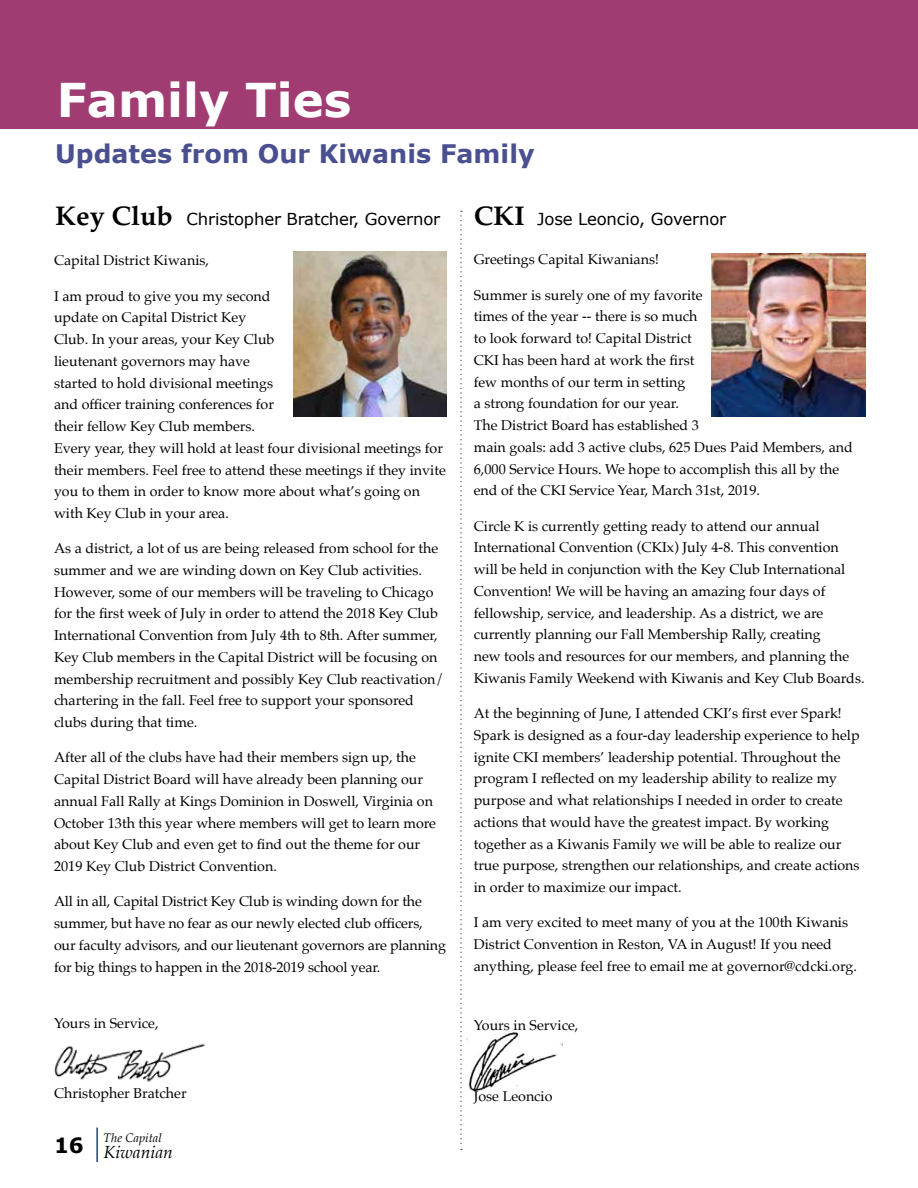
<style>
.page{position:relative;width:918px;height:1188px;background:#fff}
.page>*{position:absolute;margin:0;border:0;box-sizing:border-box;transform-origin:0 0}
.t1{font:700 46.5px "Verdana";color:#fff}
.t2{font:700 25.5px "Verdana";color:#4a4f90}
.t3{font:700 21px "Verdana";color:#000}
.t4{font:italic 17.55px "Palatino";color:#000}
.t5{font:16.5px "Verdana";letter-spacing:-.01em;color:#000}
.t6{font:14.25px/21.8px "Palatino";color:#000}
.t7{font:italic 12.45px "Palatino";color:#000}
.s1{font-family:"Palatino";font-weight:700;font-size:27px}
</style>
<div class="page">
<img style="left:466px;top:1031px;width:96px;height:60px">
<img style="left:294px;top:252px;width:153px;height:164px">
<div style="left:0;top:0;width:918px;height:128px;background:#a03c71"></div>
<img style="left:711px;top:254px;width:154px;height:162px">
<svg style="left:460px;top:211px;width:2px;height:939px"></svg>
<img style="left:54px;top:1043px;width:151px;height:39px">
<hr style="left:96px;top:1128px;width:2px;height:34px;background:#25408f">
<h1 class="t1" style="left:57px;top:70px;width:296px">Family Ties</h1>
<h2 class="t2" style="left:55px;top:137px;width:481px">Updates from Our Kiwanis Family</h2>
<p class="t5" style="left:55px;top:208px;width:673px"><span class="s1">Key Club</span> Christopher Bratcher, Governor <span class="s1">CKI</span> Jose Leoncio, Governor</p>
<p class="t6" style="left:54px;top:249px;width:157px">Capital District Kiwanis,</p>
<p class="t6" style="left:54px;top:285px;width:393px">I am proud to give you my second<br>update on Capital District Key<br>Club. In your areas, your Key Club<br>lieutenant governors may have<br>started to hold divisional meetings<br>and officer training conferences for<br>their fellow Key Club members.<br>Every year, they will hold at least four divisional meetings for their members. Feel free to attend these meetings if they invite you to them in order to know more about what’s going on with Key Club in your area.</p>
<p class="t6" style="left:54px;top:537px;width:392px">As a district, a lot of us are being released from school for the summer and we are winding down on Key Club activities.<br>However, some of our members will be traveling to Chicago for the first week of July in order to attend the 2018 Key Club International Convention from July 4th to 8th. After summer, Key Club members in the Capital District will be focusing on membership recruitment and possibly Key Club reactivation/ chartering in the fall. Feel free to support your sponsored clubs during that time.</p>
<p class="t6" style="left:54px;top:747px;width:384px">After all of the clubs have had their members sign up, the Capital District Board will have already been planning our annual Fall Rally at Kings Dominion in Doswell, Virginia on October 13th this year where members will get to learn more about Key Club and even get to find out the theme for our 2019 Key Club District Convention.</p>
<p class="t6" style="left:54px;top:891px;width:393px">All in all, Capital District Key Club is winding down for the summer, but have no fear as our newly elected club officers, our faculty advisors, and our lieutenant governors are planning for big things to happen in the 2018-2019 school year.</p>
<p class="t6" style="left:54px;top:1012px;width:106px">Yours in Service,</p>
<p class="t6" style="left:54px;top:1083px;width:134px">Christopher Bratcher</p>
<h3 class="t3" style="left:54px;top:1131px;width:31px">16</h3>
<p class="t7" style="left:104px;top:1127px;width:60px">The Capital</p>
<p class="t4" style="left:104px;top:1137px;width:71px">Kiwanian</p>
<p class="t6" style="left:474px;top:249px;width:187px">Greetings Capital Kiwanians!</p>
<p class="t6" style="left:474px;top:284px;width:381px">Summer is surely one of my favorite<br>times of the year -- there is so much<br>to look forward to! Capital District<br>CKI has been hard at work the first<br>few months of our term in setting<br>a strong foundation for our year.<br>The District Board has established 3<br>main goals: add 3 active clubs, 625 Dues Paid Members, and 6,000 Service Hours. We hope to accomplish this all by the end of the CKI Service Year, March 31st, 2019.</p>
<p class="t6" style="left:474px;top:515px;width:392px">Circle K is currently getting ready to attend our annual International Convention (CKIx) July 4-8. This convention will be held in conjunction with the Key Club International Convention! We will be having an amazing four days of fellowship, service, and leadership. As a district, we are currently planning our Fall Membership Rally, creating<br>new tools and resources for our members, and planning the Kiwanis Family Weekend with Kiwanis and Key Club Boards.</p>
<p class="t6" style="left:474px;top:702px;width:387px">At the beginning of June, I attended CKI’s first ever Spark!<br>Spark is designed as a four-day leadership experience to help ignite CKI members’ leadership potential. Throughout the program I reflected on my leadership ability to realize my purpose and what relationships I needed in order to create actions that would have the greatest impact. By working together as a Kiwanis Family we will be able to realize our true purpose, strengthen our relationships, and create actions in order to maximize our impact.</p>
<p class="t6" style="left:474px;top:912px;width:385px">I am very excited to meet many of you at the 100th Kiwanis<br>District Convention in Reston, VA in August! If you need anything, please feel free to email me at governor@cdcki.org.</p>
<p class="t6" style="left:474px;top:1014px;width:106px">Yours in Service,</p>
<p class="t6" style="left:474px;top:1085px;width:80px">Jose Leoncio</p>
</div>
